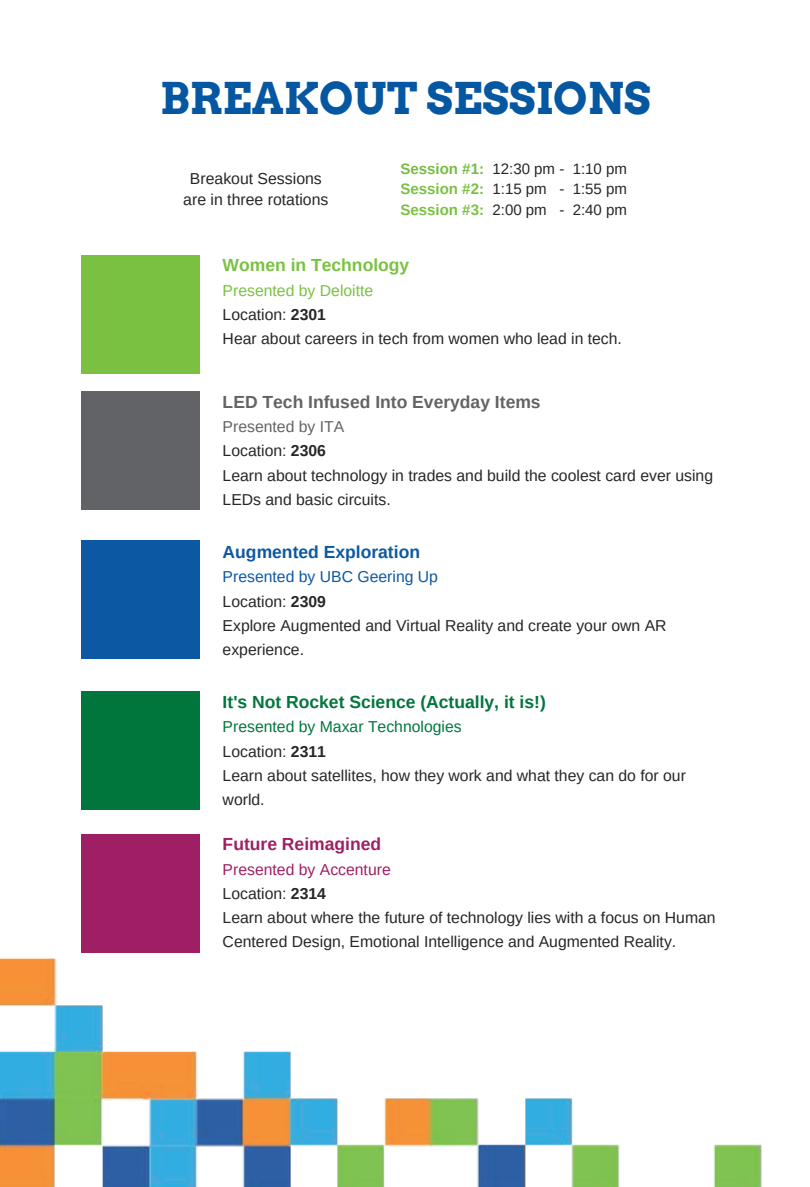
<style>
.page{position:relative;width:810px;height:1187px;background:#fff}
.page>*{position:absolute;margin:0;border:0;box-sizing:border-box;transform-origin:0 0}
.t1{font:700 43.75px "Arvo";color:#0557a1}
.t2{font:700 17.5px "Arimo";color:#00763d}
.t3{font:700 17.5px "Arimo";color:#626366}
.t4{font:700 17.5px "Arimo";color:#0d58a2}
.t5{font:700 17.5px "Arimo";color:#7ac142}
.t6{font:700 17.5px "Arimo";color:#9e1f63}
.t7{font:15.75px/24.2px "Arimo";color:#262626}
.t8{font:15.05px/20.7px "Arimo";color:#262626;text-align:justify}
.s1{font-weight:700;color:#77bc43}
.s2{font-weight:700;color:#7ac142}
.s3{color:#7ac142}
.s4{font-weight:700}
.s5{color:#626366}
.s6{color:#0d58a2}
.s7{color:#00763d}
.s8{color:#9e1f63}
</style>
<div class="page">
<img style="left:0;top:952px;width:762px;height:234px">
<div style="left:81px;top:255px;width:119px;height:119px;background:#7ac142"></div>
<div style="left:81px;top:540px;width:119px;height:119px;background:#0d58a2"></div>
<div style="left:81px;top:691px;width:119px;height:119px;background:#00763d"></div>
<div style="left:81px;top:391px;width:119px;height:119px;background:#626366"></div>
<div style="left:81px;top:834px;width:119px;height:118px;background:#9e1f63"></div>
<h1 class="t1" style="left:160px;top:72px;width:492px">BREAKOUT SESSIONS</h1>
<p class="t7" style="left:183px;top:167px;width:147px;line-height:21.7px;text-align:center">Breakout Sessions are in three rotations</p>
<p class="t8" style="left:400px;top:158px;width:228px"><span class="s1">Session #1:</span> 12:30 pm - 1:10 pm <span class="s2">Session #2:</span> 1:15 pm - 1:55 pm <span class="s2">Session #3:</span> 2:00 pm - 2:40 pm</p>
<p class="t5" style="left:223px;top:255px;width:188px">Women in Technology</p>
<p class="t7" style="left:223px;top:278px;width:401px"><span class="s3">Presented by Deloitte<br></span>Location: <span class="s4">2301<br></span>Hear about careers in tech from women who lead in tech.</p>
<p class="t3" style="left:223px;top:392px;width:319px">LED Tech Infused Into Everyday Items</p>
<p class="t7" style="left:223px;top:415px;width:492px"><span class="s5">Presented by ITA<br></span>Location: <span class="s4">2306<br></span>Learn about technology in trades and build the coolest card ever using<br>LEDs and basic circuits.</p>
<p class="t4" style="left:223px;top:542px;width:199px">Augmented Exploration</p>
<p class="t7" style="left:223px;top:565px;width:445px"><span class="s6">Presented by UBC Geering Up<br></span>Location: <span class="s4">2309<br></span>Explore Augmented and Virtual Reality and create your own AR experience.</p>
<p class="t2" style="left:223px;top:692px;width:325px">It's Not Rocket Science (Actually, it is!)</p>
<p class="t7" style="left:223px;top:715px;width:465px"><span class="s7">Presented by Maxar Technologies<br></span>Location: <span class="s4">2311<br></span>Learn about satellites, how they work and what they can do for our world.</p>
<p class="t6" style="left:223px;top:834px;width:160px">Future Reimagined</p>
<p class="t7" style="left:223px;top:857px;width:494px"><span class="s8">Presented by Accenture<br></span>Location: <span class="s4">2314<br></span>Learn about where the future of technology lies with a focus on Human Centered Design, Emotional Intelligence and Augmented Reality.</p>
</div>
